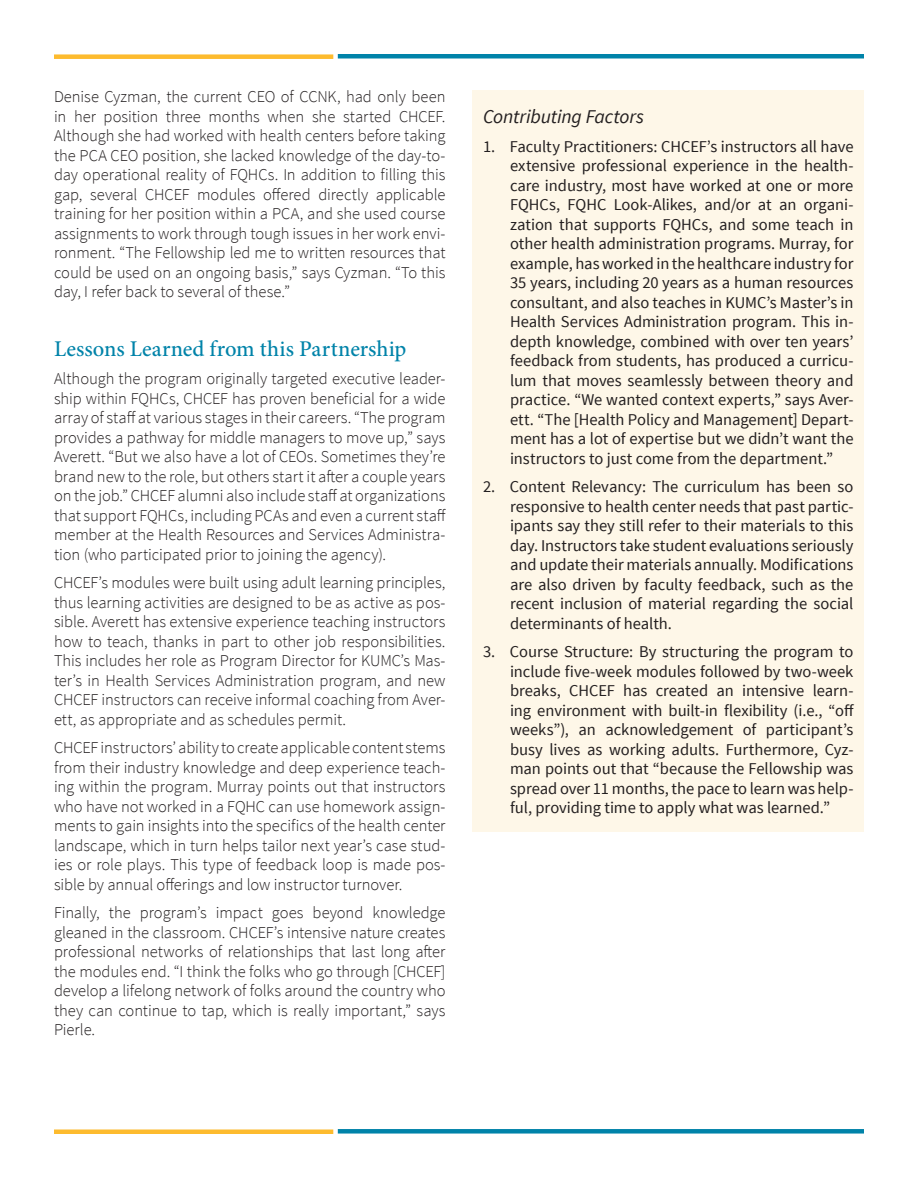
<style>
.page{position:relative;width:918px;height:1188px;background:#fff}
.page>*{position:absolute;margin:0;border:0;box-sizing:border-box;transform-origin:0 0}
.Sub_head{font:500 22.5px "Minion Pro";color:#0083a9}
.Sub_head_22{font:italic 19.5px "Source Sans Pro";letter-spacing:-.01em;color:#231f20}
.Body_text{font:300 16.5px/19.5px "Source Sans Pro";letter-spacing:-.005em;color:#231f20;text-align:justify}
.Body_text_bul_call_o{font:16.5px/19.5px "Source Sans Pro";letter-spacing:-.005em;color:#231f20;text-align:justify}
</style>
<div class="page">
<div style="left:54px;top:54px;width:279px;height:5px;background:#fdbb2e"></div>
<hr style="left:338px;top:54px;width:526px;height:4px;background:#0083a9">
<hr style="left:54px;top:1130px;width:279px;height:4px;background:#fdbb2e">
<div style="left:338px;top:1129px;width:526px;height:5px;background:#0083a9"></div>
<div style="left:472px;top:90px;width:392px;height:742px;background:#fef7e8"></div>
<p class="Body_text" style="left:54px;top:87px;width:393px">Denise Cyzman, the current CEO of CCNK, had only been in her position three months when she started CHCEF.<br>Although she had worked with health centers before taking the PCA CEO position, she lacked knowledge of the day-to&shy;day operational reality of FQHCs. In addition to filling this gap, several CHCEF modules offered directly applicable training for her position within a PCA, and she used course assignments to work through tough issues in her work envi&shy;ronment. “The Fellowship led me to written resources that could be used on an ongoing basis,” says Cyzman. “To this day, I refer back to several of these.”</p>
<p class="Sub_head" style="left:54px;top:333px;width:354px">Lessons Learned from this Partnership</p>
<p class="Body_text" style="left:54px;top:369px;width:393px">Although the program originally targeted executive leader&shy;ship within FQHCs, CHCEF has proven beneficial for a wide array of staff at various stages in their careers. “The program provides a pathway for middle managers to move up,” says Averett. “But we also have a lot of CEOs. Sometimes they’re brand new to the role, but others start it after a couple years on the job.” CHCEF alumni also include staff at organizations that support FQHCs, including PCAs and even a current staff member at the Health Resources and Services Administra&shy;tion (who participated prior to joining the agency).</p>
<p class="Body_text" style="left:54px;top:573px;width:393px">CHCEF’s modules were built using adult learning principles, thus learning activities are designed to be as active as pos&shy;sible. Averett has extensive experience teaching instructors how to teach, thanks in part to other job responsibilities.<br>This includes her role as Program Director for KUMC’s Mas&shy;ter’s in Health Services Administration program, and new CHCEF instructors can receive informal coaching from Aver&shy;ett, as appropriate and as schedules permit.</p>
<p class="Body_text" style="left:54px;top:738px;width:393px">CHCEF instructors’ ability to create applicable content stems from their industry knowledge and deep experience teach&shy;ing within the program. Murray points out that instructors who have not worked in a FQHC can use homework assign&shy;ments to gain insights into the specifics of the health center landscape, which in turn helps tailor next year’s case stud&shy;ies or role plays. This type of feedback loop is made pos&shy;sible by annual offerings and low instructor turnover.</p>
<p class="Body_text" style="left:54px;top:903px;width:393px">Finally, the program’s impact goes beyond knowledge gleaned in the classroom. CHCEF’s intensive nature creates professional networks of relationships that last long after the modules end. “I think the folks who go through [CHCEF] develop a lifelong network of folks around the country who they can continue to tap, which is really important,” says Pierle.</p>
<p class="Sub_head_22" style="left:483px;top:105px;width:163px">Contributing Factors</p>
<p class="Body_text_bul_call_o" style="left:510px;top:137px;width:345px;text-indent:-27px">1. Faculty Practitioners: CHCEF’s instructors all have extensive professional experience in the health&shy;care industry, most have worked at one or more FQHCs, FQHC Look-Alikes, and/or at an organi&shy;zation that supports FQHCs, and some teach in other health administration programs. Murray, for example, has worked in the healthcare industry for 35 years, including 20 years as a human resources consultant, and also teaches in KUMC’s Master’s in Health Services Administration program. This in&shy;depth knowledge, combined with over ten years’ feedback from students, has produced a curricu&shy;lum that moves seamlessly between theory and practice. “We wanted context experts,” says Aver&shy;ett. “The [Health Policy and Management] Depart&shy;ment has a lot of expertise but we didn’t want the instructors to just come from the department.”</p>
<p class="Body_text_bul_call_o" style="left:510px;top:477px;width:345px;text-indent:-27px">2. Content Relevancy: The curriculum has been so responsive to health center needs that past partic&shy;ipants say they still refer to their materials to this day. Instructors take student evaluations seriously and update their materials annually. Modifications are also driven by faculty feedback, such as the recent inclusion of material regarding the social determinants of health.</p>
<p class="Body_text_bul_call_o" style="left:510px;top:642px;width:345px;text-indent:-27px">3. Course Structure: By structuring the program to include five-week modules followed by two-week breaks, CHCEF has created an intensive learn&shy;ing environment with built-in flexibility (i.e., “off weeks”), an acknowledgement of participant’s busy lives as working adults. Furthermore, Cyz&shy;man points out that “because the Fellowship was spread over 11 months, the pace to learn was help&shy;ful, providing time to apply what was learned.”</p>
</div>
